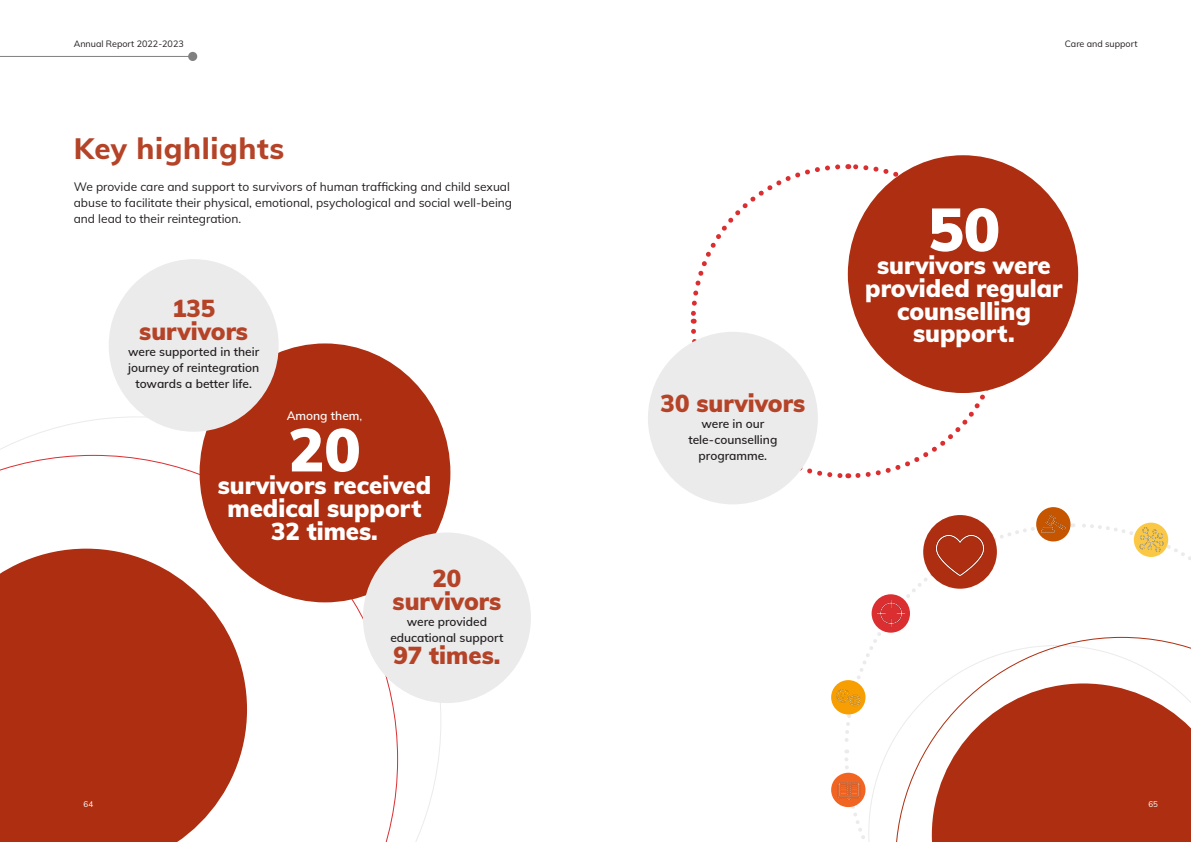
<style>
.page{position:relative;width:1191px;height:842px;background:#fff}
.page>*{position:absolute;margin:0;border:0;box-sizing:border-box;transform-origin:0 0}
.Body_-_Justified{font:900 60px "Muli";color:#fff}
.Body_-_Left_Aligned{font:800 29.5px "Muli";letter-spacing:.02em;color:#b54328}
.Body_-_Justified-2{font:900 24px/22.8px "Muli";color:#fff;text-align:center}
.Body_-_Justified-3{font:900 24px/22.8px "Muli";color:#b54328;text-align:center}
.Body_-_Left_Aligned-2{font:12px/16px "Muli";color:#231f20}
.Body_-_Justified-4{font:600 12px/16px "Muli";color:#231f20;text-align:center}
.Body_-_Justified-5{font:600 12px "Muli";color:#fff}
.Body_-_Right_Aligned{font:9px "Muli";color:#231f20}
.Body_-_Left_Aligned-3{font:8px "Muli";color:#808080}
.Body_-_Left_Aligned-4{font:8px "Muli";color:#fff}
.s1{font-weight:400}
.s2{color:#fff}
</style>
<div class="page">
<svg style="left:0;top:416px;width:441px;height:426px"></svg>
<svg style="left:690px;top:162px;width:317px;height:319px"></svg>
<hr style="left:0;top:56px;width:190px;height:1px;background:#808080">
<div style="left:188px;top:52px;width:9px;height:9px;background:#808080;border-radius:50%"></div>
<div style="left:200px;top:343px;width:250px;height:259px;background:#ad2e10;border-radius:50%"></div>
<div style="left:363px;top:532px;width:168px;height:171px;background:#ebebeb;border-radius:50%"></div>
<div style="left:109px;top:259px;width:170px;height:173px;background:#ebebeb;border-radius:50%"></div>
<div style="left:848px;top:155px;width:230px;height:238px;background:#ad2e10;border-radius:50%"></div>
<div style="left:648px;top:332px;width:170px;height:172px;background:#ebebeb;border-radius:50%"></div>
<svg style="left:842px;top:521px;width:349px;height:318px"></svg>
<svg style="left:868px;top:645px;width:27px;height:197px"></svg>
<svg style="left:895px;top:637px;width:296px;height:205px"></svg>
<div style="left:923px;top:515px;width:74px;height:74px;background:#ad2e10;border-radius:50%"></div>
<img style="left:928px;top:523px;width:64px;height:64px">
<div style="left:831px;top:773px;width:34px;height:34px;background:#f16421;border-radius:50%"></div>
<img style="left:837px;top:782px;width:23px;height:18px">
<img style="left:871px;top:594px;width:39px;height:39px;border-radius:19px">
<div style="left:1036px;top:507px;width:34px;height:34px;background:#c65500;border-radius:50%"></div>
<img style="left:1039px;top:509px;width:28px;height:28px">
<div style="left:831px;top:680px;width:34px;height:34px;background:#f79e02;border-radius:50%"></div>
<img style="left:834px;top:683px;width:28px;height:28px">
<div style="left:1133px;top:523px;width:35px;height:34px;background:#fac844;border-radius:50%"></div>
<img style="left:1138px;top:527px;width:26px;height:26px">
<svg style="left:0;top:549px;width:247px;height:293px;background:#b6462c"></svg>
<p class="Body_-_Right_Aligned" style="left:74px;top:37px;width:112px">Annual Report 2022-2023</p>
<p class="Body_-_Left_Aligned" style="left:74px;top:127px;width:212px">Key highlights</p>
<p class="Body_-_Left_Aligned-2" style="left:74px;top:178px;width:440px">We provide care and support to survivors of human trafficking and child sexual abuse to facilitate their physical, emotional, psychological and social well-being and lead to their reintegration.</p>
<p class="Body_-_Justified-3" style="left:172px;top:296px;width:45px">135</p>
<p class="Body_-_Justified-3" style="left:139px;top:319px;width:110px">survivors</p>
<p class="Body_-_Justified-4" style="left:128px;top:343px;width:133px">were supported in their journey of reintegration towards a better life.</p>
<p class="Body_-_Justified-5" style="left:287px;top:407px;width:77px">Among them<span class="s1">,</span></p>
<p class="Body_-_Justified" style="left:288px;top:406px;width:74px">20</p>
<p class="Body_-_Justified-2" style="left:218px;top:473px;width:215px">survivors received medical support</p>
<p class="Body_-_Justified-2" style="left:271px;top:519px;width:108px">32 times.</p>
<p class="Body_-_Left_Aligned-3" style="left:73px;top:798px;width:22px">64 <span class="s2">64</span></p>
<p class="Body_-_Justified-3" style="left:392px;top:566px;width:110px">20 survivors</p>
<p class="Body_-_Justified-4" style="left:390px;top:613px;width:115px">were provided educational support</p>
<p class="Body_-_Justified-3" style="left:393px;top:643px;width:108px">97 times.</p>
<p class="Body_-_Right_Aligned" style="left:1064px;top:37px;width:74px">Care and support</p>
<p class="Body_-_Justified-3" style="left:660px;top:391px;width:146px">30 survivors</p>
<p class="Body_-_Justified-4" style="left:701px;top:415px;width:64px">were in our</p>
<p class="Body_-_Justified-4" style="left:688px;top:431px;width:90px">tele-counselling</p>
<p class="Body_-_Justified-4" style="left:698px;top:447px;width:70px">programme.</p>
<p class="Body_-_Justified" style="left:928px;top:185px;width:73px">50</p>
<p class="Body_-_Justified-2" style="left:865px;top:253px;width:199px">survivors were provided regular counselling support.</p>
<p class="Body_-_Left_Aligned-4" style="left:1148px;top:798px;width:11px">65</p>
</div>
